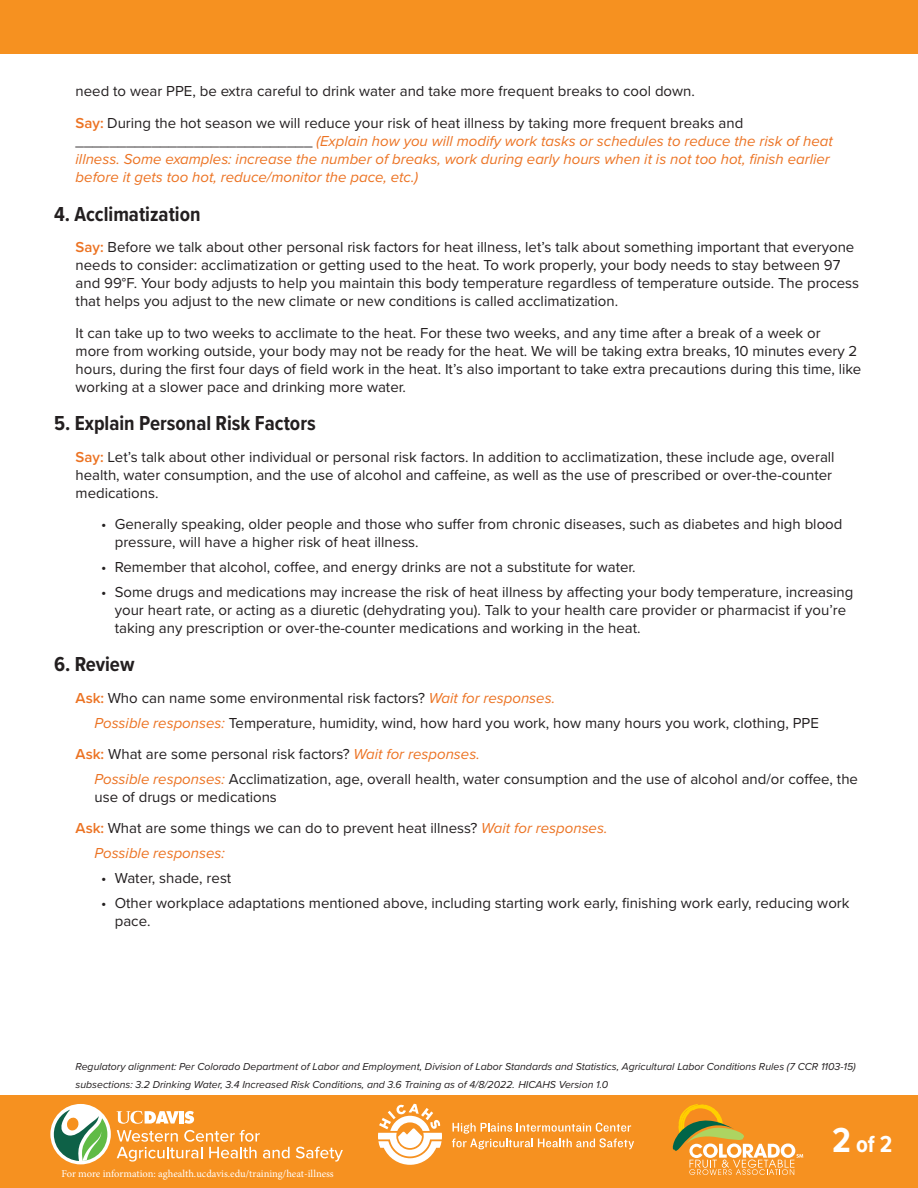
<style>
.page{position:relative;width:918px;height:1188px;background:#fff}
.page>*{position:absolute;margin:0;border:0;box-sizing:border-box;transform-origin:0 0}
.t1{font:700 24px "Proxima Nova Cond";color:#fff}
.t2{font:700 21px "Proxima Nova Cond";color:#231f20}
.Copy{font:15px/18px "Proxima Nova";color:#231f20}
.Copy-2{font:italic 15px/18px "Proxima Nova";color:#ec7323}
.Possible_responses_p{font:15px/18px "Proxima Nova";color:#231f20}
.Ask_line{font:15px "Proxima Nova";color:#231f20}
.Possible_responses{font:italic 15px "Proxima Nova";color:#ec7323}
.Bulleted_copy{font:italic 10.5px/18px "Proxima Nova";color:#231f20}
.URL{font:10.5px "Minion Pro";color:#fff}
.s1{font-weight:600;font-style:normal}
.s2{font-style:normal;color:#231f20}
.s3{font-weight:600;color:#ec7323}
.s4{font-style:italic;color:#ec7323}
.s5{font-size:36px}
</style>
<div class="page">
<div style="left:0;top:1095px;width:918px;height:93px;background:#f69120"></div>
<div style="left:0;top:0;width:918px;height:54px;background:#f69120"></div>
<svg style="left:185px;top:1111px;width:9px;height:13px"></svg>
<div style="left:179px;top:1111px;width:5px;height:13px;background:#fff"></div>
<svg style="left:116px;top:1111px;width:63px;height:13px"></svg>
<svg style="left:117px;top:1130px;width:173px;height:32px"></svg>
<svg style="left:296px;top:1147px;width:47px;height:15px"></svg>
<svg style="left:50px;top:1104px;width:61px;height:60px"></svg>
<svg style="left:54px;top:1110px;width:53px;height:51px"></svg>
<svg style="left:378px;top:1104px;width:64px;height:61px"></svg>
<svg style="left:452px;top:1123px;width:182px;height:26px"></svg>
<svg style="left:672px;top:1104px;width:131px;height:71px"></svg>
<p class="Copy" style="left:76px;top:82px;width:621px">need to wear PPE, be extra careful to drink water and take more frequent breaks to cool down.</p>
<p class="Copy-2" style="left:76px;top:113px;width:759px"><span class="s1">Say:</span> <span class="s2">During the hot season we will reduce your risk of heat illness by taking more frequent breaks and ____________________________</span> (Explain how you will modify work tasks or schedules to reduce the risk of heat illness. Some examples: increase the number of breaks, work during early hours when it is not too hot, finish earlier before it gets too hot, reduce/monitor the pace, etc.)</p>
<p class="t2" style="left:54px;top:198px;width:148px">4. Acclimatization</p>
<p class="Copy" style="left:76px;top:237px;width:785px"><span class="s3">Say:</span> Before we talk about other personal risk factors for heat illness, let’s talk about something important that everyone needs to consider: acclimatization or getting used to the heat. To work properly, your body needs to stay between 97 and 99°F. Your body adjusts to help you maintain this body temperature regardless of temperature outside. The process that helps you adjust to the new climate or new conditions is called acclimatization.</p>
<p class="Copy" style="left:76px;top:323px;width:787px">It can take up to two weeks to acclimate to the heat. For these two weeks, and any time after a break of a week or<br>more from working outside, your body may not be ready for the heat. We will be taking extra breaks, 10 minutes every 2 hours, during the first four days of field work in the heat. It’s also important to take extra precautions during this time, like working at a slower pace and drinking more water.</p>
<p class="t2" style="left:54px;top:408px;width:263px">5. Explain Personal Risk Factors</p>
<p class="Copy" style="left:76px;top:447px;width:761px"><span class="s3">Say:</span> Let’s talk about other individual or personal risk factors. In addition to acclimatization, these include age, overall health, water consumption, and the use of alcohol and caffeine, as well as the use of prescribed or over-the-counter medications.</p>
<p class="Copy" style="left:115px;top:515px;width:729px;text-indent:-14px">• Generally speaking, older people and those who suffer from chronic diseases, such as diabetes and high blood pressure, will have a higher risk of heat illness.</p>
<p class="Copy" style="left:101px;top:557px;width:536px">• Remember that alcohol, coffee, and energy drinks are not a substitute for water.</p>
<p class="Copy" style="left:115px;top:582px;width:740px;text-indent:-14px">• Some drugs and medications may increase the risk of heat illness by affecting your body temperature, increasing your heart rate, or acting as a diuretic (dehydrating you). Talk to your health care provider or pharmacist if you’re taking any prescription or over-the-counter medications and working in the heat.</p>
<p class="t2" style="left:54px;top:649px;width:82px">6. Review</p>
<p class="Ask_line" style="left:76px;top:687px;width:481px"><span class="s3">Ask:</span> Who can name some environmental risk factors? <span class="s4">Wait for responses.</span></p>
<p class="Possible_responses_p" style="left:94px;top:713px;width:726px"><span class="s4">Possible responses:</span> Temperature, humidity, wind, how hard you work, how many hours you work, clothing, PPE</p>
<p class="Ask_line" style="left:76px;top:743px;width:406px"><span class="s3">Ask:</span> What are some personal risk factors? <span class="s4">Wait for responses.</span></p>
<p class="Possible_responses_p" style="left:94px;top:769px;width:765px"><span class="s4">Possible responses:</span> Acclimatization, age, overall health, water consumption and the use of alcohol and/or coffee, the use of drugs or medications</p>
<p class="Ask_line" style="left:76px;top:817px;width:533px"><span class="s3">Ask:</span> What are some things we can do to prevent heat illness? <span class="s4">Wait for responses.</span></p>
<p class="Possible_responses" style="left:94px;top:842px;width:132px">Possible responses:</p>
<p class="Copy" style="left:101px;top:868px;width:132px">• Water, shade, rest</p>
<p class="Copy" style="left:115px;top:893px;width:736px;text-indent:-14px">• Other workplace adaptations mentioned above, including starting work early, finishing work early, reducing work pace.</p>
<p class="Bulleted_copy" style="left:76px;top:1057px;width:782px">Regulatory alignment: Per Colorado Department of Labor and Employment, Division of Labor Standards and Statistics, Agricultural Labor Conditions Rules (7 CCR 1103-15) subsections: 3.2 Drinking Water, 3.4 Increased Risk Conditions, and 3.6 Training as of 4/8/2022. HICAHS Version 1.0</p>
<p class="t1" style="left:832px;top:1127px;width:62px"><span class="s5">2</span> of 2</p>
<p class="URL" style="left:61px;top:1167px;width:274px">For more information: aghealth.ucdavis.edu/training/heat-illness</p>
</div>
